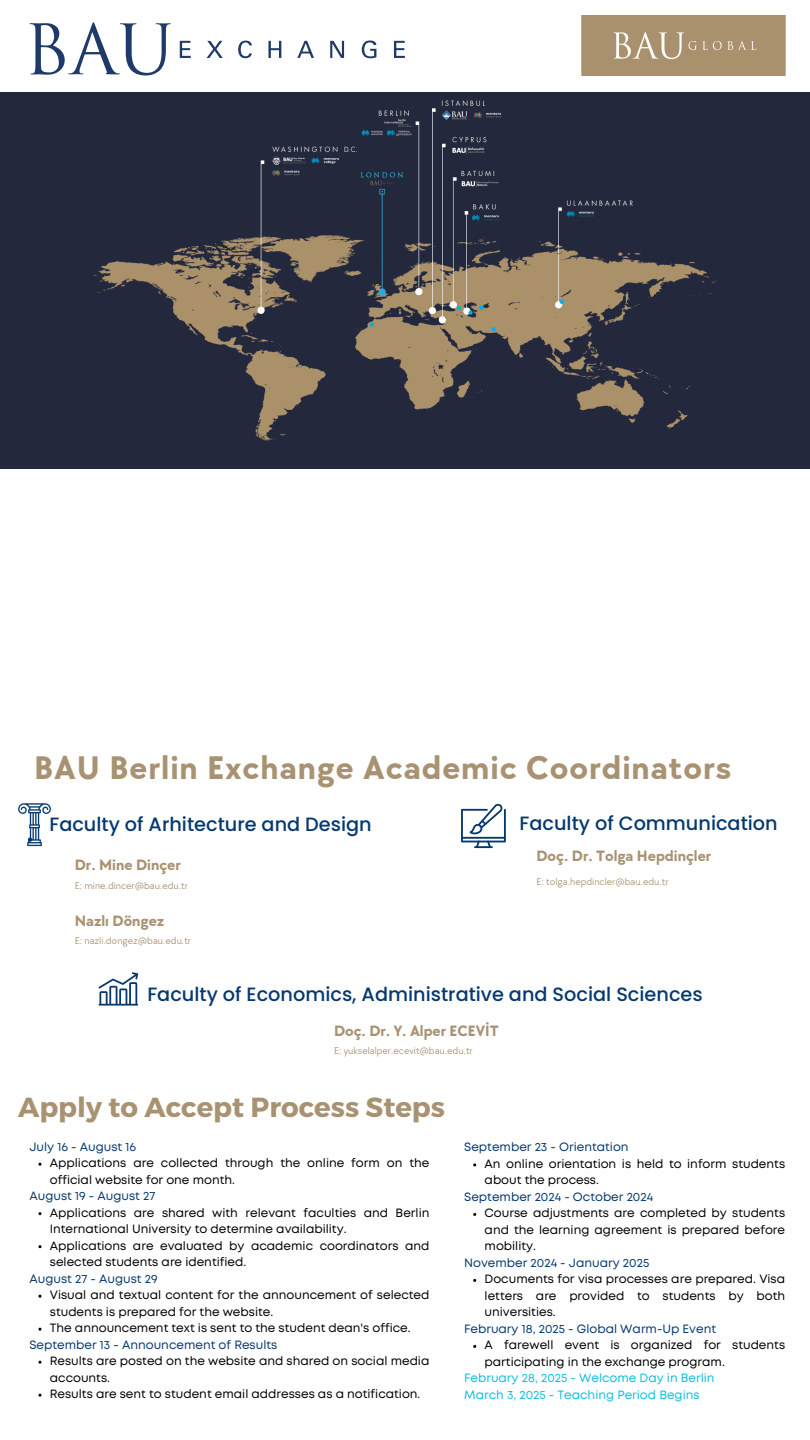
<style>
.page{position:relative;width:810px;height:1440px;background:#fff}
.page>*{position:absolute;margin:0;border:0;box-sizing:border-box;transform-origin:0 0}
.t1{font:700 33.8px "TT Chocolates";letter-spacing:.03em;color:#a89271}
.t2{font:700 27.6px "Montserrat";color:#a89271}
.t3{font:500 19.3px "Poppins";color:#063970}
.t4{font:700 15.5px "TT Chocolates";color:#a89271}
.t5{font:12px/16.5px "Mont";color:#000}
.t6{font:12px "Mont";color:#063970}
.t7{font:12px/16.5px "Mont";color:#0cc0df}
.t8{font:10.2px "TT Chocolates";color:#a89271}
</style>
<div class="page">
<img style="left:0;top:92px;width:810px;height:376px">
<svg style="left:30px;top:22px;width:141px;height:53px"></svg>
<svg style="left:180px;top:41px;width:11px;height:17px"></svg>
<svg style="left:207px;top:41px;width:16px;height:17px"></svg>
<svg style="left:238px;top:41px;width:14px;height:17px"></svg>
<svg style="left:268px;top:41px;width:13px;height:17px"></svg>
<svg style="left:297px;top:41px;width:17px;height:17px"></svg>
<svg style="left:330px;top:41px;width:14px;height:17px"></svg>
<svg style="left:362px;top:40px;width:14px;height:18px"></svg>
<svg style="left:394px;top:41px;width:11px;height:17px"></svg>
<img style="left:581px;top:16px;width:204px;height:60px">
<svg style="left:18px;top:803px;width:33px;height:43px"></svg>
<svg style="left:461px;top:803px;width:45px;height:45px"></svg>
<svg style="left:99px;top:972px;width:39px;height:34px"></svg>
<p class="t1" style="left:34px;top:749px;width:699px">BAU Berlin Exchange Academic Coordinators</p>
<h3 class="t3" style="left:49px;top:811px;width:324px">Faculty of Arhitecture and Design</h3>
<p class="t4" style="left:75px;top:856px;width:107px">Dr. Mine Dinçer</p>
<p class="t8" style="left:75px;top:880px;width:115px">E: mine.dincer@bau.edu.tr</p>
<h1 class="t4" style="left:75px;top:912px;width:91px">Nazlı Döngez</h1>
<p class="t8" style="left:75px;top:935px;width:118px">E: nazli.dongez@bau.edu.tr</p>
<p class="t3" style="left:520px;top:810px;width:260px">Faculty of Communication</p>
<h4 class="t4" style="left:536px;top:847px;width:176px">Doç. Dr. Tolga Hepdinçler</h4>
<p class="t8" style="left:536px;top:875px;width:134px">E: tolga.hepdincler@bau.edu.tr</p>
<p class="t3" style="left:147px;top:980px;width:557px">Faculty of Economics, Administrative and Social Sciences</p>
<h4 class="t4" style="left:334px;top:1022px;width:166px">Doç. Dr. Y. Alper ECEVİT</h4>
<h3 class="t8" style="left:334px;top:1045px;width:140px">E: yukselalper.ecevit@bau.edu.tr</h3>
<h4 class="t2" style="left:18px;top:1089px;width:428px">Apply to Accept Process Steps</h4>
<p class="t6" style="left:29px;top:1142px;width:108px">July 16 - August 16</p>
<p class="t5" style="left:50px;top:1156px;width:381px">Applications are collected through the onli ne form on the official website for one month.</p>
<h3 class="t6" style="left:29px;top:1191px;width:127px">August 19 - August 27</h3>
<h4 class="t5" style="left:50px;top:1205px;width:381px">Applications are shared with relevant faculties and Berli n<br>International University to determi ne avai labi lity.</h4>
<p class="t5" style="left:50px;top:1238px;width:381px">Applications are evaluated by academic coordi nators and selected students are identified.</p>
<h2 class="t6" style="left:29px;top:1274px;width:130px">August 27 - August 29</h2>
<h5 class="t5" style="left:50px;top:1288px;width:381px">Visual and textual content for the announcement of selected students is prepared for the website.</h5>
<p class="t5" style="left:50px;top:1321px;width:362px">The announcement text is sent to the student dean's office.</p>
<h5 class="t6" style="left:29px;top:1340px;width:249px">September 13 - Announcement of Results</h5>
<p class="t5" style="left:50px;top:1354px;width:381px">Results are posted on the website and shared on social media accounts.</p>
<p class="t5" style="left:50px;top:1387px;width:372px">Results are sent to student emai l addresses as a notification.</p>
<h5 class="t6" style="left:464px;top:1143px;width:166px">September 23 - Orientation</h5>
<p class="t5" style="left:485px;top:1156px;width:302px">An onli ne orientation is held to i nform students about the process.</p>
<p class="t6" style="left:464px;top:1192px;width:190px">September 2024 - October 2024</p>
<h5 class="t5" style="left:485px;top:1206px;width:302px;text-align:justify">Course adjustments are completed by students and the learni ng agreement is prepared before mobi lity.</h5>
<p class="t6" style="left:464px;top:1258px;width:187px">November 2024 - January 2025</p>
<p class="t5" style="left:485px;top:1272px;width:302px;text-align:justify">Documents for visa processes are prepared. Visa letters are provided to students by both universities.</p>
<h5 class="t6" style="left:464px;top:1324px;width:253px">February 18, 2025 - Global Warm-Up Event</h5>
<p class="t5" style="left:485px;top:1338px;width:302px">A farewell event is organized for students partici pati ng i n the exchange program.</p>
<h5 class="t7" style="left:464px;top:1371px;width:252px">February 28, 2025 - Welcome Day i n Berli n<br>March 3, 2025 - Teachi ng Period Begi ns</h5>
</div>
